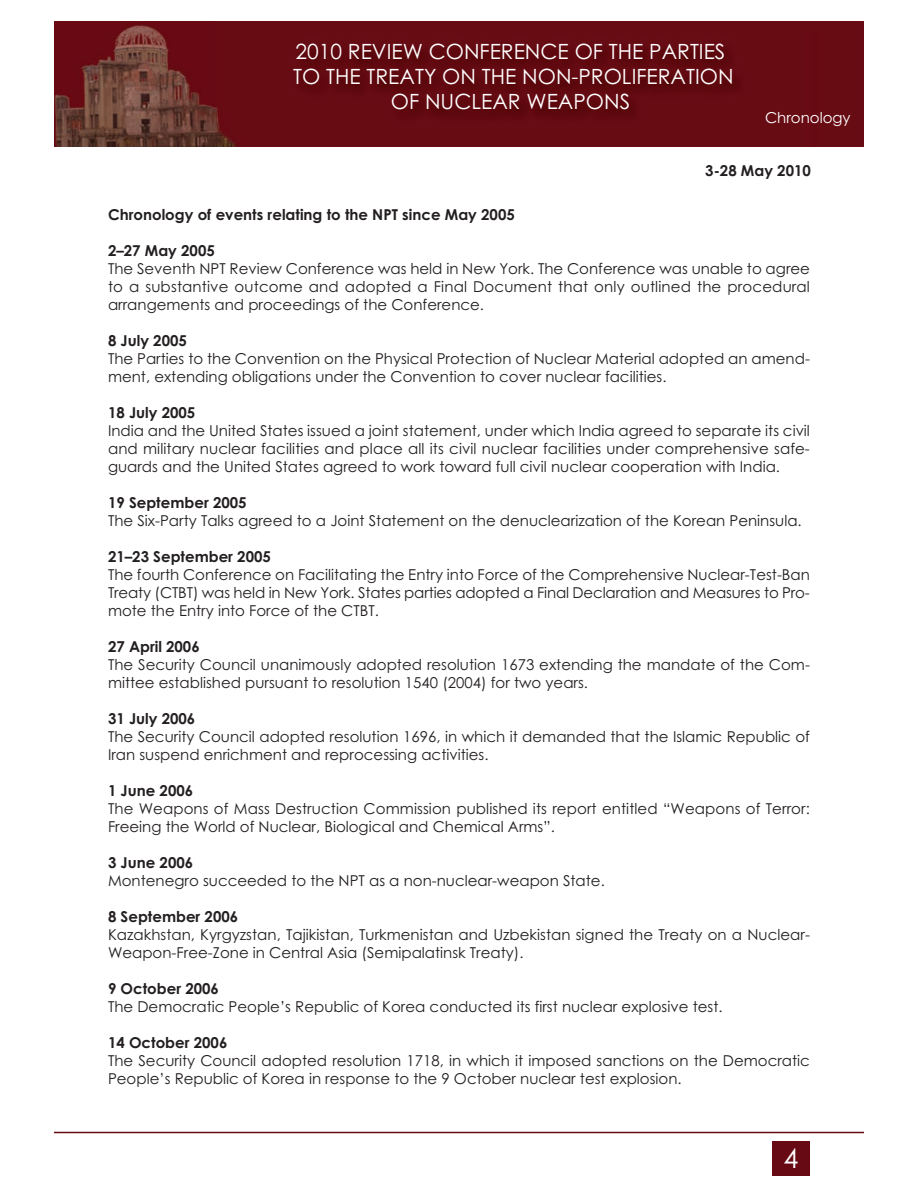
<style>
.page{position:relative;width:918px;height:1188px;background:#fff}
.page>*{position:absolute;margin:0;border:0;box-sizing:border-box;transform-origin:0 0}
.t1{font:27px "Century Gothic";color:#fff}
.t2{font:21px/25.2px "Century Gothic";color:#fff;text-align:center}
.t3{font:15px/18px "Century Gothic";color:#231f20}
.t4{font:700 15px "Century Gothic";color:#231f20}
.t5{font:15px "Century Gothic";color:#fff}
</style>
<div class="page">
<img style="left:55px;top:21px;width:809px;height:125px">
<hr style="left:54px;top:1132px;width:810px;height:1px;background:#670a13">
<img style="left:218px;top:33px;width:598px;height:114px">
<div style="left:773px;top:1141px;width:37px;height:35px;background:#670a13"></div>
<h2 class="t2" style="left:293px;top:39px;width:442px">2010 REVIEW CONFERENCE OF THE PARTIES<br>TO THE TREATY ON THE NON-PROLIFERATION<br>OF NUCLEAR WEAPONS</h2>
<p class="t5" style="left:765px;top:109px;width:87px">Chronology</p>
<p class="t4" style="left:705px;top:162px;width:107px">3-28 May 2010</p>
<p class="t4" style="left:108px;top:206px;width:408px">Chronology of events relating to the NPT since May 2005</p>
<p class="t4" style="left:108px;top:242px;width:108px">2–27 May 2005</p>
<p class="t3" style="left:108px;top:260px;width:704px;text-align:justify">The Seventh NPT Review Conference was held in New York. The Conference was unable to agree to a substantive outcome and adopted a Final Document that only outlined the procedural arrangements and proceedings of the Conference.</p>
<p class="t4" style="left:108px;top:332px;width:80px">8 July 2005</p>
<p class="t3" style="left:108px;top:350px;width:704px">The Parties to the Convention on the Physical Protection of Nuclear Material adopted an amend&shy;ment, extending obligations under the Convention to cover nuclear facilities.</p>
<p class="t4" style="left:108px;top:404px;width:89px">18 July 2005</p>
<p class="t3" style="left:108px;top:422px;width:703px;text-align:justify">India and the United States issued a joint statement, under which India agreed to separate its civil and military nuclear facilities and place all its civil nuclear facilities under comprehensive safe&shy;guards and the United States agreed to work toward full civil nuclear cooperation with India.</p>
<p class="t4" style="left:108px;top:494px;width:140px">19 September 2005</p>
<p class="t3" style="left:108px;top:512px;width:695px">The Six-Party Talks agreed to a Joint Statement on the denuclearization of the Korean Peninsula.</p>
<p class="t4" style="left:108px;top:548px;width:164px">21–23 September 2005</p>
<p class="t3" style="left:108px;top:566px;width:704px;text-align:justify">The fourth Conference on Facilitating the Entry into Force of the Comprehensive Nuclear-Test-Ban Treaty (CTBT) was held in New York. States parties adopted a Final Declaration and Measures to Pro&shy;mote the Entry into Force of the CTBT.</p>
<p class="t4" style="left:108px;top:638px;width:93px">27 April 2006</p>
<p class="t3" style="left:108px;top:656px;width:704px">The Security Council unanimously adopted resolution 1673 extending the mandate of the Com&shy;mittee established pursuant to resolution 1540 (2004) for two years.</p>
<p class="t4" style="left:108px;top:710px;width:89px">31 July 2006</p>
<p class="t3" style="left:108px;top:728px;width:703px">The Security Council adopted resolution 1696, in which it demanded that the Islamic Republic of<br>Iran suspend enrichment and reprocessing activities.</p>
<p class="t4" style="left:108px;top:782px;width:87px">1 June 2006</p>
<p class="t3" style="left:108px;top:800px;width:703px">The Weapons of Mass Destruction Commission published its report entitled “Weapons of Terror:<br>Freeing the World of Nuclear, Biological and Chemical Arms”.</p>
<p class="t4" style="left:108px;top:854px;width:87px">3 June 2006</p>
<p class="t3" style="left:108px;top:872px;width:498px">Montenegro succeeded to the NPT as a non-nuclear-weapon State.</p>
<p class="t4" style="left:108px;top:908px;width:132px">8 September 2006</p>
<p class="t3" style="left:108px;top:926px;width:703px">Kazakhstan, Kyrgyzstan, Tajikistan, Turkmenistan and Uzbekistan signed the Treaty on a Nuclear-<br>Weapon-Free-Zone in Central Asia (Semipalatinsk Treaty).</p>
<p class="t4" style="left:108px;top:980px;width:112px">9 October 2006</p>
<p class="t3" style="left:108px;top:998px;width:616px">The Democratic People’s Republic of Korea conducted its first nuclear explosive test.</p>
<p class="t4" style="left:108px;top:1034px;width:121px">14 October 2006</p>
<p class="t3" style="left:108px;top:1052px;width:704px">The Security Council adopted resolution 1718, in which it imposed sanctions on the Democratic<br>People’s Republic of Korea in response to the 9 October nuclear test explosion.</p>
<h1 class="t1" style="left:783px;top:1143px;width:16px">4</h1>
</div>
